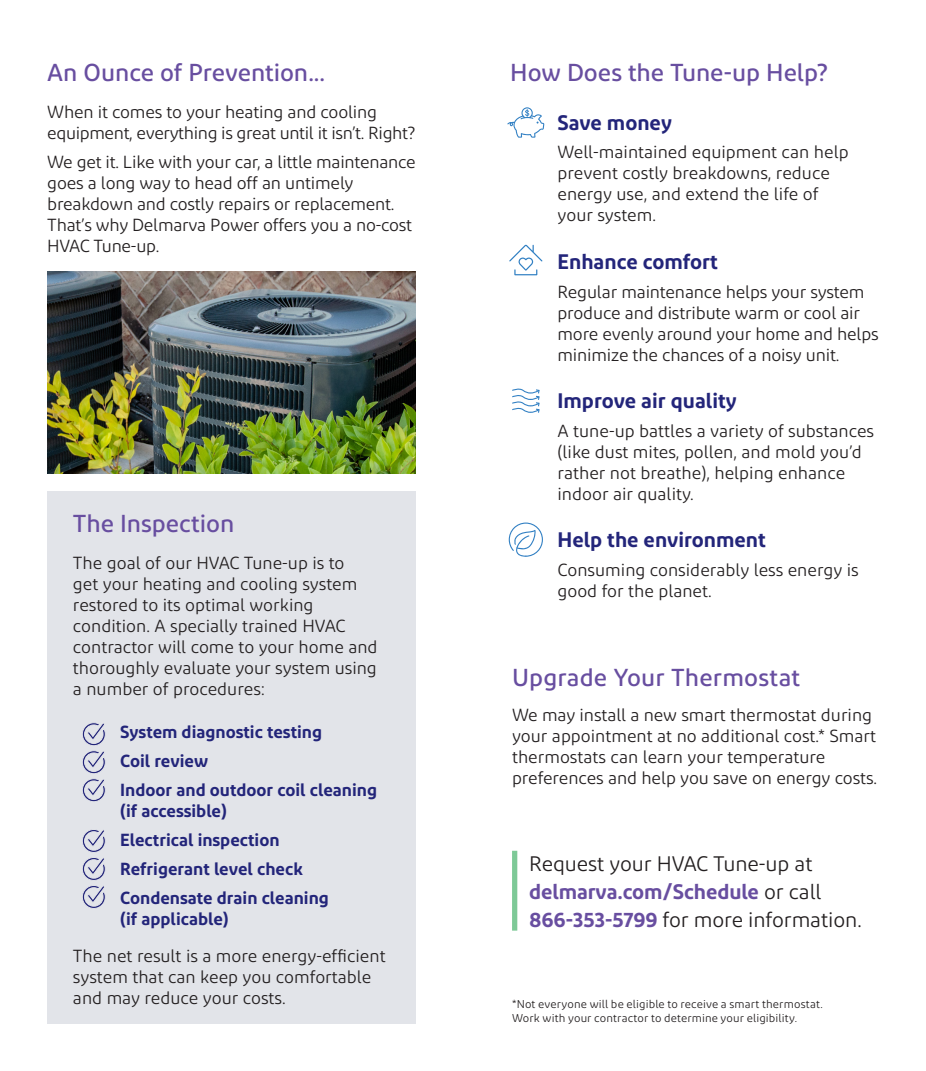
<style>
.page{position:relative;width:926px;height:1071px;background:#fff}
.page>*{position:absolute;margin:0;border:0;box-sizing:border-box;transform-origin:0 0}
.t1{font:500 24.5px "Diodrum";color:#684ea0}
.t2{font:21px/28px "Diodrum";letter-spacing:-.005em;color:#231f20}
.t3{font:600 21px "Diodrum";color:#23257a}
.t4{font:17.5px/21px "Diodrum";color:#231f20}
.t5{font:600 17.5px/21px "Diodrum";color:#23257a}
.t6{font:17.5px/21px "Diodrum";letter-spacing:-.02em;color:#231f20}
.t7{font:11.38px/14px "Diodrum";letter-spacing:.01em;color:#231f20}
.s1{font-weight:600;color:#684ea0}
</style>
<div class="page">
<img style="left:47px;top:272px;width:369px;height:202px">
<div style="left:47px;top:491px;width:369px;height:533px;background:#e2e4e9"></div>
<svg style="left:82px;top:722px;width:24px;height:80px"></svg>
<svg style="left:82px;top:829px;width:24px;height:80px"></svg>
<svg style="left:507px;top:107px;width:37px;height:31px"></svg>
<svg style="left:509px;top:245px;width:33px;height:30px"></svg>
<svg style="left:512px;top:388px;width:27px;height:25px"></svg>
<svg style="left:509px;top:523px;width:34px;height:34px"></svg>
<div style="left:512px;top:851px;width:5px;height:80px;background:#7ec997"></div>
<h2 class="t1" style="left:47px;top:57px;width:279px">An Ounce of Prevention...</h2>
<p class="t6" style="left:47px;top:101px;width:370px">When it comes to your heating and cooling equipment, everything is great until it isn’t. Right?</p>
<p class="t4" style="left:47px;top:151px;width:370px">We get it. Like with your car, a little maintenance goes a long way to head off an untimely breakdown and costly repairs or replacement.<br>That’s why Delmarva Power offers you a no-cost HVAC Tune-up.</p>
<h2 class="t1" style="left:73px;top:508px;width:163px">The Inspection</h2>
<p class="t4" style="left:73px;top:553px;width:306px">The goal of our HVAC Tune-up is to<br>get your heating and cooling system restored to its optimal working condition. A specially trained HVAC contractor will come to your home and thoroughly evaluate your system using a number of procedures:</p>
<p class="t5" style="left:120px;top:721px;width:203px">System diagnostic testing</p>
<p class="t5" style="left:120px;top:750px;width:89px">Coil review</p>
<p class="t5" style="left:120px;top:779px;width:258px">Indoor and outdoor coil cleaning (if accessible)</p>
<p class="t5" style="left:120px;top:829px;width:161px">Electrical inspection</p>
<p class="t5" style="left:120px;top:858px;width:184px">Refrigerant level check</p>
<p class="t5" style="left:120px;top:887px;width:210px">Condensate drain cleaning (if applicable)</p>
<p class="t4" style="left:73px;top:945px;width:314px">The net result is a more energy-efficient system that can keep you comfortable and may reduce your costs.</p>
<h2 class="t1" style="left:510px;top:57px;width:319px">How Does the Tune-up Help?</h2>
<h3 class="t3" style="left:557px;top:109px;width:116px">Save money</h3>
<p class="t4" style="left:557px;top:141px;width:292px">Well-maintained equipment can help prevent costly breakdowns, reduce energy use, and extend the life of your system.</p>
<h3 class="t3" style="left:557px;top:248px;width:162px">Enhance comfort</h3>
<p class="t4" style="left:557px;top:281px;width:323px">Regular maintenance helps your system produce and distribute warm or cool air more evenly around your home and helps minimize the chances of a noisy unit.</p>
<h3 class="t3" style="left:557px;top:387px;width:181px">Improve air quality</h3>
<p class="t4" style="left:557px;top:420px;width:318px">A tune-up battles a variety of substances (like dust mites, pollen, and mold you’d rather not breathe), helping enhance indoor air quality.</p>
<h3 class="t3" style="left:557px;top:526px;width:210px">Help the environment</h3>
<p class="t4" style="left:557px;top:559px;width:303px">Consuming considerably less energy is good for the planet.</p>
<h2 class="t1" style="left:512px;top:662px;width:289px">Upgrade Your Thermostat</h2>
<p class="t4" style="left:512px;top:704px;width:367px">We may install a new smart thermostat during your appointment at no additional cost.* Smart thermostats can learn your temperature preferences and help you save on energy costs.</p>
<p class="t2" style="left:529px;top:850px;width:334px">Request your HVAC Tune-up at <span class="s1">delmarva.com/Schedule</span> or call<br><span class="s1">866-353-5799</span> for more information.</p>
<p class="t7" style="left:512px;top:997px;width:312px">*Not everyone will be eligible to receive a smart thermostat.<br>Work with your contractor to determine your eligibility.</p>
</div>
